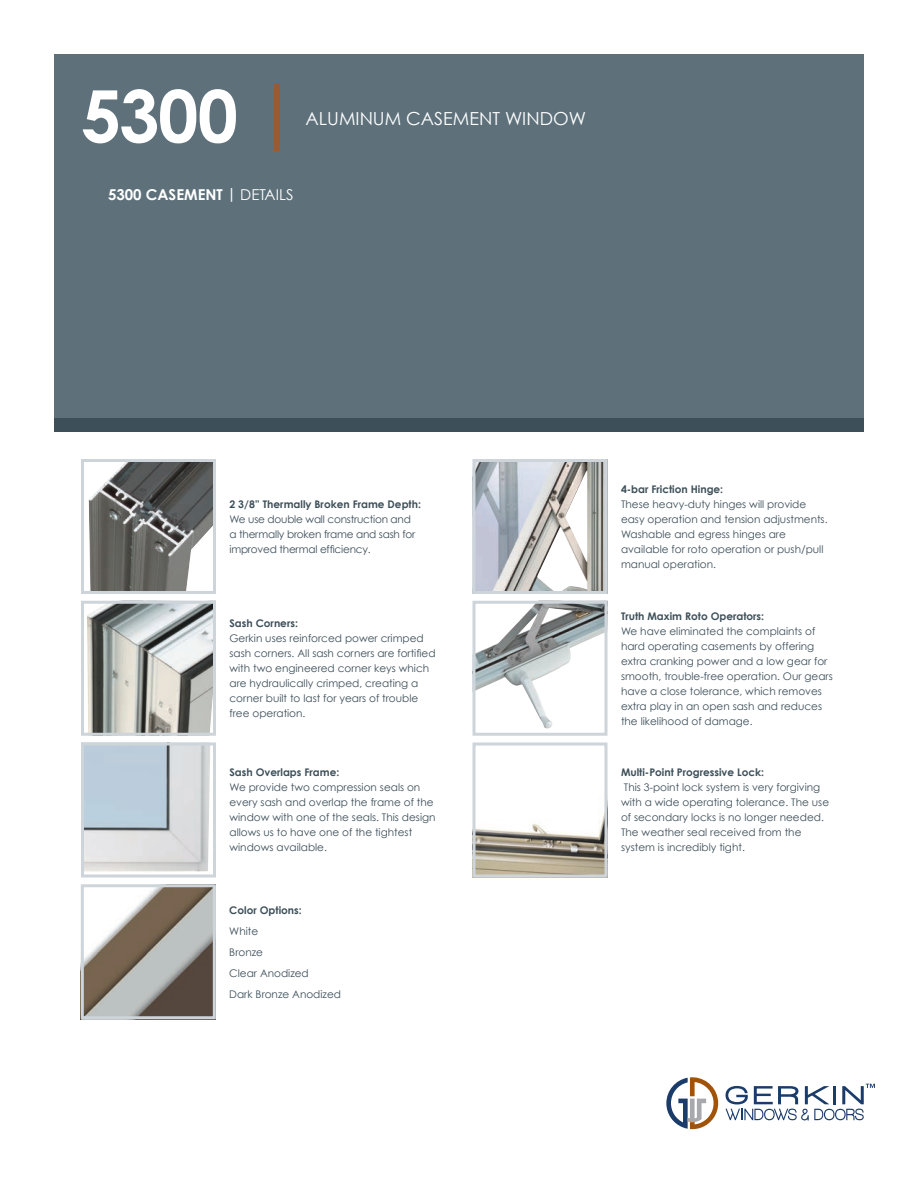
<style>
.page{position:relative;width:918px;height:1188px;background:#fff}
.page>*{position:absolute;margin:0;border:0;box-sizing:border-box;transform-origin:0 0}
.t1{font:700 72px "Century Gothic";color:#fff}
.t2{font:18px "Century Gothic";color:#fff}
.t3{font:700 15px "Century Gothic";color:#fff}
.t4{font:10.5px/15px "Century Gothic";color:#3d4f59}
.t5{font:700 10.5px "Century Gothic";color:#3d4f59}
.t6{font:10.5px/15px "Century Gothic";letter-spacing:-.02em;color:#3d4f59}
.s1{color:#985b35}
.s2{font-weight:400}
</style>
<div class="page">
<div style="left:54px;top:54px;width:810px;height:371px;background:#5e717b"></div>
<div style="left:54px;top:418px;width:810px;height:14px;background:#3d4f58"></div>
<img style="left:87px;top:605px;width:125px;height:127px">
<div style="left:81px;top:601px;width:135px;height:135px;border:3px solid #cdd5db"></div>
<img style="left:85px;top:746px;width:125px;height:126px">
<div style="left:81px;top:742px;width:135px;height:136px;border:3px solid #cdd5db"></div>
<img style="left:476px;top:605px;width:128px;height:124px">
<div style="left:472px;top:601px;width:136px;height:135px;border:3px solid #cdd5db"></div>
<img style="left:476px;top:813px;width:128px;height:61px">
<div style="left:472px;top:742px;width:136px;height:136px;border:3px solid #cdd5db"></div>
<svg style="left:666px;top:1077px;width:52px;height:52px"></svg>
<svg style="left:726px;top:1084px;width:149px;height:36px"></svg>
<img style="left:88px;top:463px;width:124px;height:127px">
<div style="left:81px;top:459px;width:135px;height:135px;border:3px solid #cdd5db"></div>
<img style="left:476px;top:463px;width:128px;height:127px">
<div style="left:472px;top:459px;width:136px;height:135px;border:3px solid #cdd5db"></div>
<img style="left:85px;top:888px;width:127px;height:127px">
<div style="left:81px;top:884px;width:135px;height:135px;border:3px solid #cdd5db"></div>
<h1 class="t1" style="left:81px;top:71px;width:219px">5300 <span class="s1">|</span></h1>
<h2 class="t2" style="left:306px;top:107px;width:282px">ALUMINUM CASEMENT WINDOW</h2>
<h3 class="t3" style="left:108px;top:185px;width:187px">5300 CASEMENT | <span class="s2">DETAILS</span></h3>
<p class="t5" style="left:230px;top:498px;width:193px">2 3/8” Thermally Broken Frame Depth:</p>
<p class="t6" style="left:230px;top:511px;width:187px">We use double wall construction and a thermally broken frame and sash for improved thermal efficiency.</p>
<p class="t5" style="left:230px;top:617px;width:70px">Sash Corners:</p>
<p class="t4" style="left:230px;top:631px;width:208px">Gerkin uses reinforced power crimped sash corners. All sash corners are fortified with two engineered corner keys which are hydraulically crimped, creating a corner built to last for years of trouble free operation.</p>
<p class="t5" style="left:230px;top:766px;width:111px">Sash Overlaps Frame:</p>
<p class="t4" style="left:230px;top:780px;width:208px">We provide two compression seals on every sash and overlap the frame of the window with one of the seals. This design allows us to have one of the tightest windows available.</p>
<p class="t5" style="left:229px;top:903px;width:74px">Color Options:</p>
<p class="t4" style="left:229px;top:920px;width:113px;line-height:21px">White<br>Bronze<br>Clear Anodized<br>Dark Bronze Anodized</p>
<p class="t5" style="left:621px;top:483px;width:104px">4-bar Friction Hinge:</p>
<p class="t4" style="left:621px;top:497px;width:208px">These heavy-duty hinges will provide easy operation and tension adjustments.<br>Washable and egress hinges are available for roto operation or push/pull manual operation.</p>
<p class="t5" style="left:621px;top:609px;width:145px">Truth Maxim Roto Operators:</p>
<p class="t4" style="left:621px;top:623px;width:213px">We have eliminated the complaints of hard operating casements by offering extra cranking power and a low gear for smooth, trouble-free operation. Our gears have a close tolerance, which removes extra play in an open sash and reduces the likelihood of damage.</p>
<p class="t5" style="left:621px;top:766px;width:145px">Multi-Point Progressive Lock:</p>
<p class="t4" style="left:621px;top:780px;width:210px">This 3-point lock system is very forgiving with a wide operating tolerance. The use of secondary locks is no longer needed.<br>The weather seal received from the system is incredibly tight.</p>
</div>
